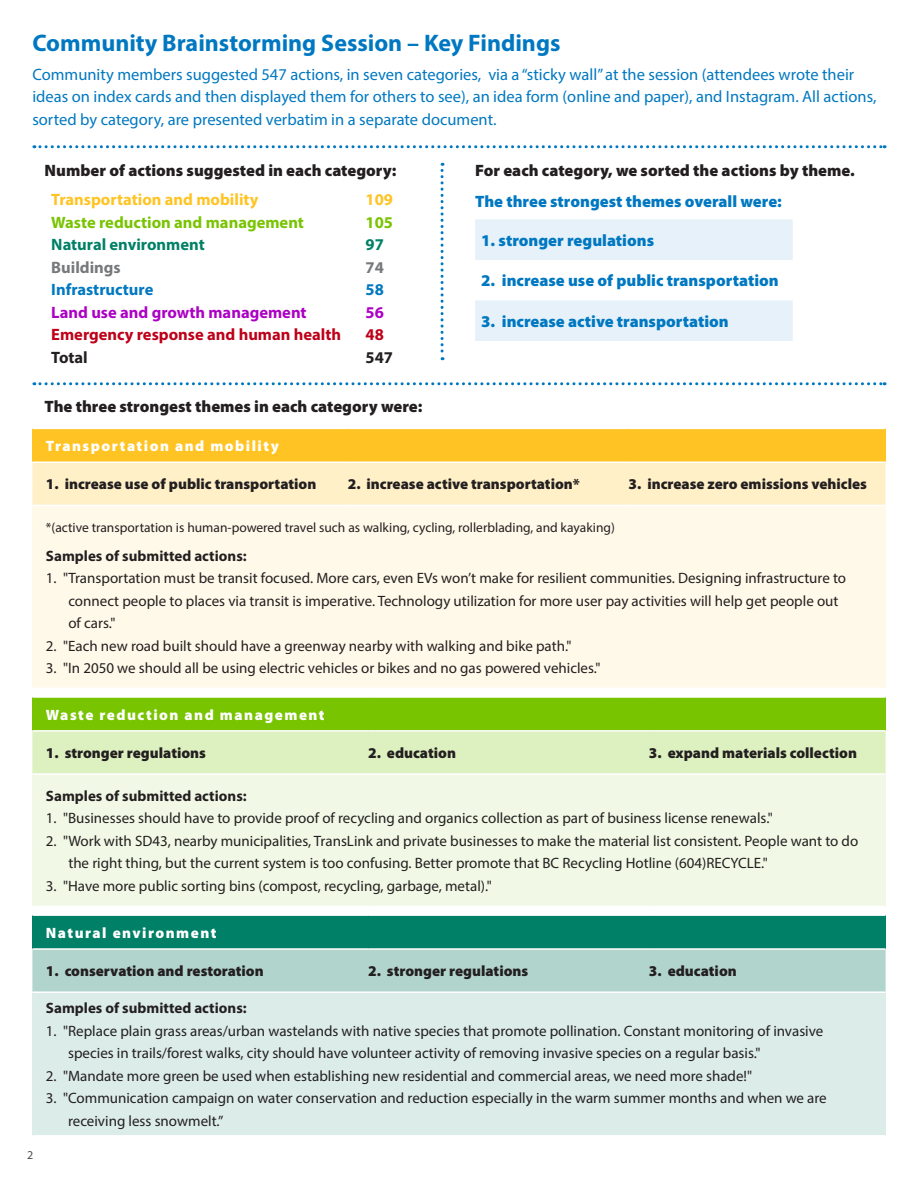
<style>
.page{position:relative;width:918px;height:1188px;background:#fff}
.page>*{position:absolute;margin:0;border:0;box-sizing:border-box;transform-origin:0 0}
.t1{font:700 24px "Myriad Pro";color:#0078c1}
.t2{font:16.5px/22.5px "Myriad Pro";color:#0078c1}
.t3{font:900 16.5px "Myriad Pro";color:#231f20}
.tabbed_top_3{font:900 16.5px "Myriad Pro";color:#0078c1}
.t4{font:700 16.5px "Myriad Pro";color:#be0018}
.t5{font:700 16.5px "Myriad Pro";color:#78c400}
.t6{font:700 16.5px "Myriad Pro";color:#ffc423}
.t7{font:700 16.5px "Myriad Pro";color:#ac01c5}
.t8{font:700 16.5px "Myriad Pro";color:#008066}
.t9{font:700 16.5px "Myriad Pro";color:#0078c1}
.t10{font:700 16.5px "Myriad Pro";color:#76787b}
.t11{font:700 16.5px "Myriad Pro";color:#231f20}
.t12{font:15px/22.5px "Myriad Pro";color:#231f20}
.tabbed_top_3-2{font:900 15px "Myriad Pro";color:#231f20}
.t13{font:700 15px "Myriad Pro";color:#231f20}
.category{font:900 15px "Myriad Pro";letter-spacing:.1em;color:#fff}
.t14{font:13.5px "Myriad Pro";color:#231f20}
.t15{font:12px "Myriad Pro";color:#4b4c4d}
</style>
<div class="page">
<svg style="left:475px;top:219px;width:318px;height:122px"></svg>
<div style="left:32px;top:428px;width:854px;height:34px;background:#ffc423"></div>
<div style="left:32px;top:463px;width:854px;height:42px;background:#fff0c8"></div>
<div style="left:32px;top:505px;width:854px;height:183px;background:#fff9e9"></div>
<hr style="left:32px;top:461px;width:316px;height:2px;background:#fff">
<hr style="left:348px;top:461px;width:281px;height:2px;background:#fff">
<hr style="left:629px;top:461px;width:257px;height:2px;background:#fff">
<hr style="left:32px;top:505px;width:316px;height:1px;background:#fff">
<hr style="left:348px;top:505px;width:281px;height:1px;background:#fff">
<hr style="left:629px;top:505px;width:257px;height:1px;background:#fff">
<hr style="left:32px;top:428px;width:316px;height:1px;background:#fff">
<hr style="left:348px;top:428px;width:281px;height:1px;background:#fff">
<hr style="left:629px;top:428px;width:257px;height:1px;background:#fff">
<div style="left:32px;top:697px;width:854px;height:34px;background:#78c400"></div>
<div style="left:32px;top:732px;width:854px;height:41px;background:#ddf0bf"></div>
<div style="left:32px;top:774px;width:854px;height:132px;background:#f1f9e6"></div>
<hr style="left:32px;top:730px;width:336px;height:2px;background:#fff">
<hr style="left:368px;top:730px;width:281px;height:2px;background:#fff">
<hr style="left:649px;top:730px;width:237px;height:2px;background:#fff">
<hr style="left:32px;top:773px;width:336px;height:2px;background:#fff">
<hr style="left:368px;top:773px;width:281px;height:2px;background:#fff">
<hr style="left:649px;top:773px;width:237px;height:2px;background:#fff">
<hr style="left:32px;top:696px;width:336px;height:2px;background:#fff">
<hr style="left:368px;top:696px;width:281px;height:2px;background:#fff">
<hr style="left:649px;top:696px;width:237px;height:2px;background:#fff">
<div style="left:32px;top:915px;width:854px;height:34px;background:#008066"></div>
<div style="left:32px;top:950px;width:854px;height:41px;background:#b1d4cc"></div>
<div style="left:32px;top:992px;width:854px;height:144px;background:#dcece8"></div>
<hr style="left:32px;top:1135px;width:336px;height:2px;background:#fff">
<hr style="left:368px;top:1135px;width:281px;height:2px;background:#fff">
<hr style="left:649px;top:1135px;width:237px;height:2px;background:#fff">
<hr style="left:32px;top:948px;width:336px;height:2px;background:#fff">
<hr style="left:368px;top:948px;width:281px;height:2px;background:#fff">
<hr style="left:649px;top:948px;width:237px;height:2px;background:#fff">
<hr style="left:32px;top:991px;width:336px;height:2px;background:#fff">
<hr style="left:368px;top:991px;width:281px;height:2px;background:#fff">
<hr style="left:649px;top:991px;width:237px;height:2px;background:#fff">
<hr style="left:32px;top:914px;width:336px;height:2px;background:#fff">
<hr style="left:368px;top:914px;width:281px;height:2px;background:#fff">
<hr style="left:649px;top:914px;width:237px;height:2px;background:#fff">
<svg style="left:441px;top:163px;width:3px;height:197px"></svg>
<svg style="left:34px;top:382px;width:851px;height:3px"></svg>
<svg style="left:34px;top:145px;width:851px;height:3px"></svg>
<p class="t1" style="left:32px;top:27px;width:530px">Community Brainstorming Session – Key Findings</p>
<p class="t2" style="left:32px;top:63px;width:846px">Community members suggested 547 actions, in seven categories, via a “sticky wall” at the session (attendees wrote their ideas on index cards and then displayed them for others to see), an idea form (online and paper), and Instagram. All actions, sorted by category, are presented verbatim in a separate document.</p>
<p class="t3" style="left:475px;top:161px;width:381px">For each category, we sorted the actions by theme.</p>
<p class="tabbed_top_3" style="left:475px;top:192px;width:308px">The three strongest themes overall were:</p>
<p class="tabbed_top_3" style="left:481px;top:231px;width:174px">1. stronger regulations</p>
<p class="tabbed_top_3" style="left:481px;top:271px;width:299px">2. increase use of public transportation</p>
<p class="tabbed_top_3" style="left:481px;top:312px;width:249px">3. increase active transportation</p>
<p class="t3" style="left:45px;top:161px;width:354px">Number of actions suggested in each category:</p>
<p class="t6" style="left:51px;top:189px;width:209px">Transportation and mobility</p>
<p class="t6" style="left:366px;top:189px;width:29px">109</p>
<p class="t5" style="left:51px;top:211px;width:254px">Waste reduction and management</p>
<p class="t5" style="left:366px;top:211px;width:29px">105</p>
<p class="t8" style="left:51px;top:234px;width:155px">Natural environment</p>
<p class="t8" style="left:366px;top:234px;width:20px">97</p>
<p class="t10" style="left:51px;top:256px;width:71px">Buildings</p>
<p class="t10" style="left:366px;top:256px;width:20px">74</p>
<p class="t9" style="left:51px;top:279px;width:104px">Infrastructure</p>
<p class="t9" style="left:366px;top:279px;width:20px">58</p>
<p class="t7" style="left:51px;top:301px;width:257px">Land use and growth management</p>
<p class="t7" style="left:366px;top:301px;width:20px">56</p>
<p class="t4" style="left:51px;top:324px;width:291px">Emergency response and human health</p>
<p class="t4" style="left:366px;top:324px;width:20px">48</p>
<p class="t11" style="left:51px;top:346px;width:38px">Total</p>
<p class="t11" style="left:366px;top:346px;width:29px">547</p>
<p class="t3" style="left:45px;top:397px;width:379px">The three strongest themes in each category were:</p>
<p class="t15" style="left:27px;top:1147px;width:8px">2</p>
<p class="category" style="left:46px;top:437px;width:235px">Transportation and mobility</p>
<p class="tabbed_top_3-2" style="left:46px;top:476px;width:272px">1. increase use of public transportation</p>
<p class="tabbed_top_3-2" style="left:348px;top:476px;width:234px">2. increase active transportation*</p>
<p class="tabbed_top_3-2" style="left:629px;top:476px;width:240px">3. increase zero emissions vehicles</p>
<p class="t14" style="left:46px;top:519px;width:571px">*(active transportation is human-powered travel such as walking, cycling, rollerblading, and kayaking)</p>
<p class="t13" style="left:46px;top:546px;width:202px">Samples of submitted actions:</p>
<p class="t12" style="left:68px;top:567px;width:779px;text-indent:-22px">1. "Transportation must be transit focused. More cars, even EVs won’t make for resilient communities. Designing infrastructure to connect people to places via transit is imperative. Technology utilization for more user pay activities will help get people out of cars."</p>
<p class="t12" style="left:46px;top:634px;width:527px">2. "Each new road built should have a greenway nearby with walking and bike path."</p>
<p class="t12" style="left:46px;top:657px;width:556px">3. "In 2050 we should all be using electric vehicles or bikes and no gas powered vehicles."</p>
<p class="category" style="left:46px;top:706px;width:280px">Waste reduction and management</p>
<p class="tabbed_top_3-2" style="left:46px;top:745px;width:162px">1. stronger regulations</p>
<p class="tabbed_top_3-2" style="left:368px;top:745px;width:89px">2. education</p>
<p class="tabbed_top_3-2" style="left:649px;top:745px;width:210px">3. expand materials collection</p>
<p class="t13" style="left:46px;top:786px;width:202px">Samples of submitted actions:</p>
<p class="t12" style="left:46px;top:807px;width:729px">1. "Businesses should have to provide proof of recycling and organics collection as part of business license renewals."</p>
<p class="t12" style="left:68px;top:829px;width:791px;text-indent:-22px">2. "Work with SD43, nearby municipalities, TransLink and private businesses to make the material list consistent. People want to do the right thing, but the current system is too confusing. Better promote that BC Recycling Hotline (604)RECYCLE."</p>
<p class="t12" style="left:46px;top:874px;width:447px">3. "Have more public sorting bins (compost, recycling, garbage, metal)."</p>
<p class="category" style="left:46px;top:924px;width:172px">Natural environment</p>
<p class="tabbed_top_3-2" style="left:46px;top:963px;width:219px">1. conservation and restoration</p>
<p class="tabbed_top_3-2" style="left:368px;top:963px;width:162px">2. stronger regulations</p>
<p class="tabbed_top_3-2" style="left:649px;top:963px;width:89px">3. education</p>
<p class="t13" style="left:46px;top:999px;width:202px">Samples of submitted actions:</p>
<p class="t12" style="left:68px;top:1019px;width:757px;text-indent:-22px">1. "Replace plain grass areas/urban wastelands with native species that promote pollination. Constant monitoring of invasive species in trails/forest walks, city should have volunteer activity of removing invasive species on a regular basis."</p>
<p class="t12" style="left:46px;top:1064px;width:708px">2. "Mandate more green be used when establishing new residential and commercial areas, we need more shade!"</p>
<p class="t12" style="left:68px;top:1087px;width:760px;text-indent:-22px">3. "Communication campaign on water conservation and reduction especially in the warm summer months and when we are receiving less snowmelt.”</p>
</div>
